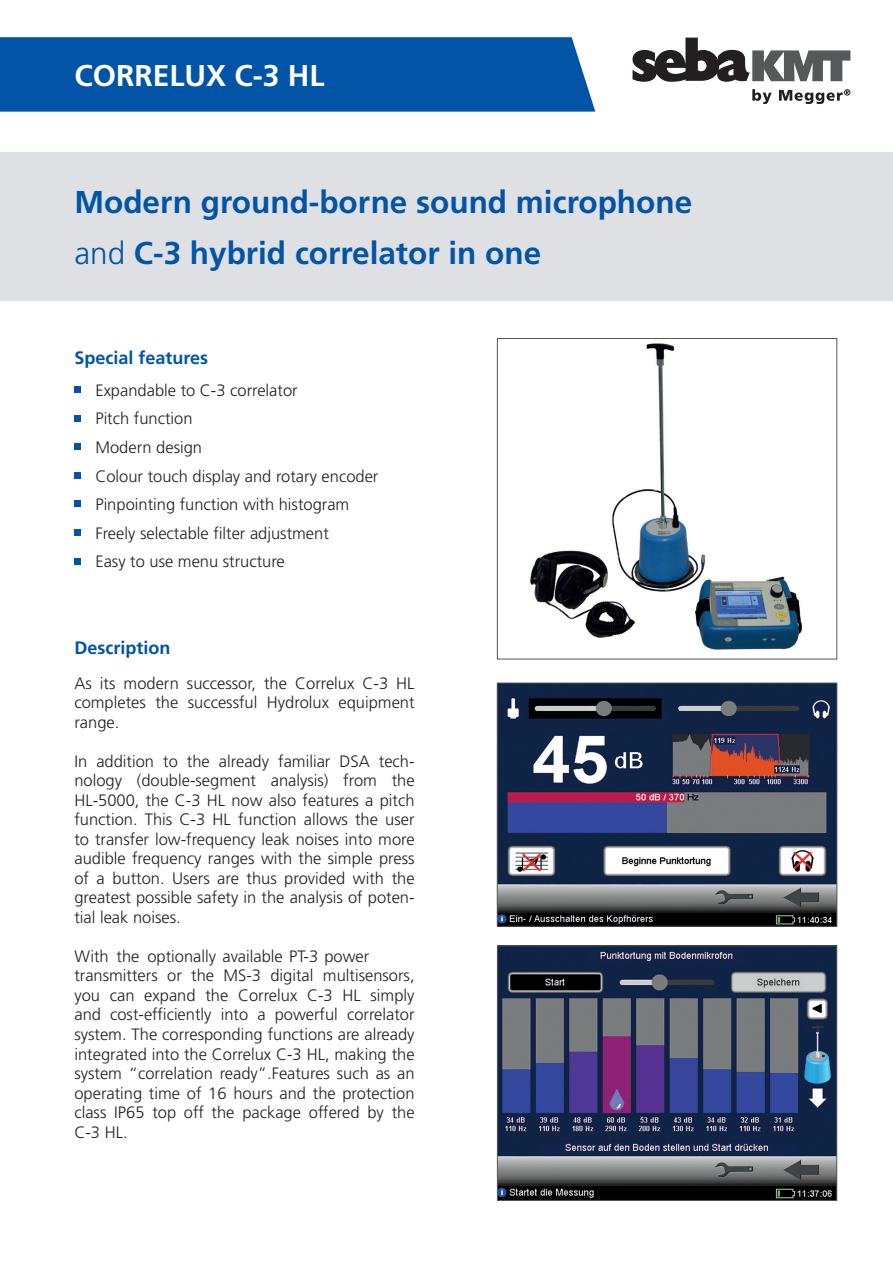
<style>
.page{position:relative;width:893px;height:1263px;background:#fff}
.page>*{position:absolute;margin:0;border:0;box-sizing:border-box;transform-origin:0 0}
.t1{font:700 31.5px/51px "Frutiger LT Std";color:#0154a6}
.t2{font:700 30px "Frutiger LT Pro";color:#fff}
.Fließtext{font:700 18px "Frutiger LT Pro";color:#0154a6}
.Fließtext-2{font:300 16.5px/19.5px "Frutiger LT Pro";color:#231f20;text-align:justify}
.Product_bullets{font:300 16.5px "Frutiger LT Pro";color:#231f20}
.s1{font-weight:300}
</style>
<div class="page">
<div style="left:0;top:153px;width:893px;height:148px;background:#dfe0e3"></div>
<div style="left:74px;top:386px;width:7px;height:7px;background:#0154a6"></div>
<div style="left:74px;top:415px;width:7px;height:6px;background:#0154a6"></div>
<div style="left:74px;top:443px;width:7px;height:7px;background:#0154a6"></div>
<div style="left:74px;top:472px;width:7px;height:6px;background:#0154a6"></div>
<div style="left:74px;top:501px;width:7px;height:6px;background:#0154a6"></div>
<div style="left:74px;top:529px;width:7px;height:7px;background:#0154a6"></div>
<div style="left:74px;top:558px;width:7px;height:6px;background:#0154a6"></div>
<div style="left:0;top:37px;width:595px;height:75px;background:#0154a6"></div>
<svg style="left:632px;top:38px;width:218px;height:44px"></svg>
<svg style="left:752px;top:89px;width:20px;height:15px"></svg>
<svg style="left:779px;top:89px;width:71px;height:15px"></svg>
<img style="left:530px;top:343px;width:272px;height:307px">
<div style="left:497px;top:338px;width:340px;height:321px;border:1px solid #57585a"></div>
<img style="left:499px;top:947px;width:336px;height:252px">
<div style="left:497px;top:945px;width:340px;height:256px;border:1px solid #57585a"></div>
<img style="left:499px;top:685px;width:336px;height:239px">
<div style="left:497px;top:683px;width:340px;height:243px;border:1px solid #57585a"></div>
<p class="t2" style="left:74px;top:57px;width:252px">CORRELUX C-3 HL</p>
<p class="t1" style="left:74px;top:177px;width:619px">Modern ground-borne sound microphone <span class="s1">and</span> C-3 hybrid correlator in one</p>
<p class="Fließtext" style="left:74px;top:347px;width:135px">Special features</p>
<p class="Product_bullets" style="left:95px;top:380px;width:204px">Expandable to C-3 correlator</p>
<p class="Product_bullets" style="left:95px;top:409px;width:99px">Pitch function</p>
<p class="Product_bullets" style="left:95px;top:438px;width:108px">Modern design</p>
<p class="Product_bullets" style="left:95px;top:466px;width:285px">Colour touch display and rotary encoder</p>
<p class="Product_bullets" style="left:95px;top:495px;width:255px">Pinpointing function with histogram</p>
<p class="Product_bullets" style="left:95px;top:523px;width:235px">Freely selectable filter adjustment</p>
<p class="Product_bullets" style="left:95px;top:552px;width:191px">Easy to use menu structure</p>
<p class="Fließtext" style="left:74px;top:637px;width:97px">Description</p>
<p class="Fließtext-2" style="left:74px;top:674px;width:342px">As its modern successor, the Correlux C-3 HL completes the successful Hydrolux equipment range.</p>
<p class="Fließtext-2" style="left:74px;top:752px;width:342px">In addition to the already familiar DSA tech&shy;nology (double-segment analysis) from the HL-5000, the C-3 HL now also features a pitch function. This C-3 HL function allows the user to transfer low-frequency leak noises into more audible frequency ranges with the simple press of a button. Users are thus provided with the greatest possible safety in the analysis of poten&shy;tial leak noises.</p>
<p class="Fließtext-2" style="left:74px;top:947px;width:296px">With the optionally available PT-3 power</p>
<p class="Fließtext-2" style="left:74px;top:966px;width:342px">transmitters or the MS-3 digital multisensors, you can expand the Correlux C-3 HL simply and cost-efficiently into a powerful correlator system. The corresponding functions are already integrated into the Correlux C-3 HL, making the system “correlation ready”.Features such as an operating time of 16 hours and the protection class IP65 top off the package offered by the C-3 HL.</p>
</div>
